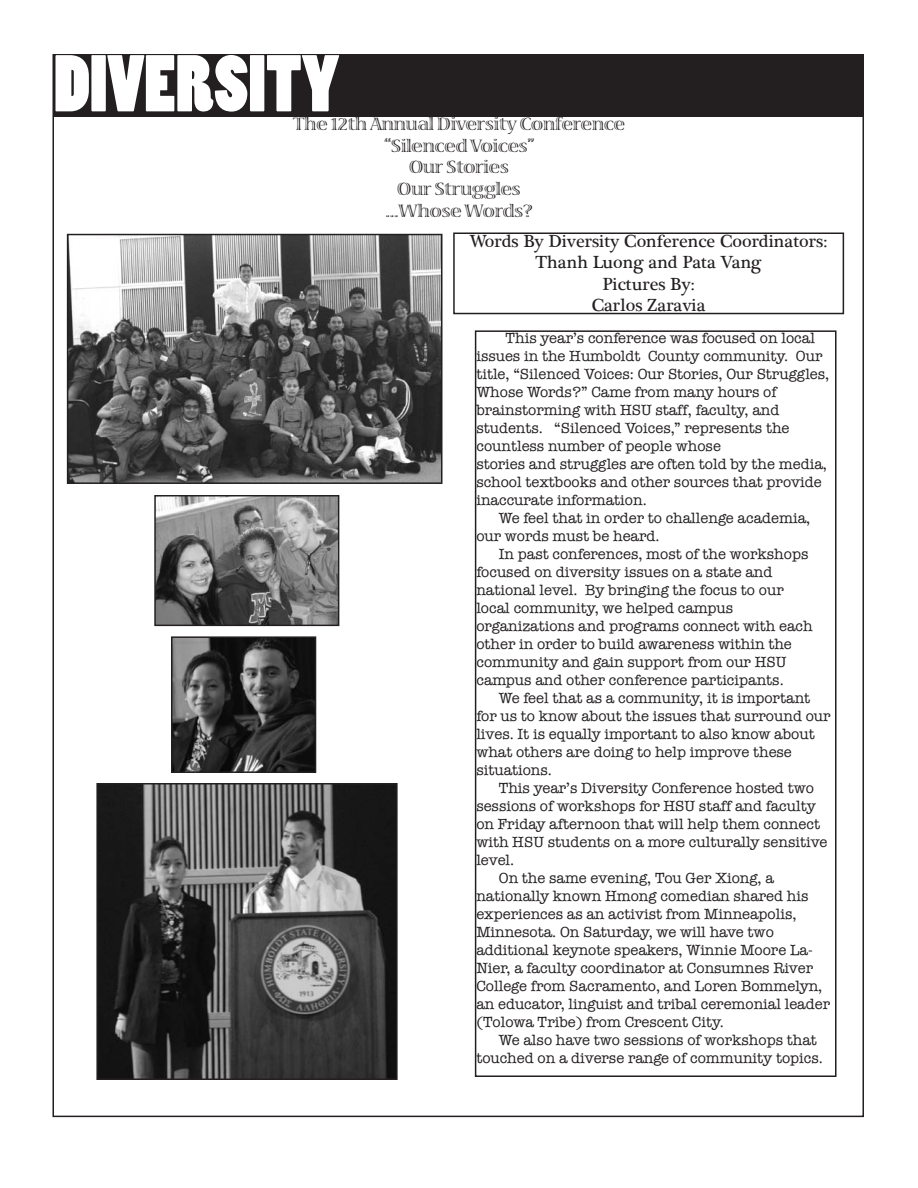
<style>
.page{position:relative;width:918px;height:1188px;background:#fff}
.page>*{position:absolute;margin:0;border:0;box-sizing:border-box;transform-origin:0 0}
.t1{font:75px "Poplar Std";color:#fff}
.t2{font:18px/21.6px "Plantagenet Cherokee";color:#231f20;text-align:center}
.t3{font:18px/21.6px "Viva Std";color:#231f20;text-align:center}
.t4{font:15px/18px "American Typewriter";color:#231f20}
</style>
<div class="page">
<div style="left:54px;top:54px;width:810px;height:63px;background:#231f20"></div>
<img style="left:174px;top:639px;width:139px;height:131px">
<div style="left:171px;top:636px;width:145px;height:137px;border:2px solid #231f20"></div>
<img style="left:99px;top:786px;width:296px;height:291px">
<div style="left:96px;top:783px;width:302px;height:297px;border:2px solid #231f20"></div>
<img style="left:157px;top:498px;width:179px;height:125px">
<div style="left:154px;top:495px;width:185px;height:131px;border:2px solid #231f20"></div>
<img style="left:70px;top:237px;width:369px;height:244px">
<div style="left:67px;top:234px;width:375px;height:250px;border:2px solid #231f20"></div>
<div style="left:453px;top:232px;width:391px;height:82px;border:2px solid #231f20"></div>
<div style="left:475px;top:330px;width:362px;height:747px;border:2px solid #231f20"></div>
<h1 class="t1" style="left:54px;top:43px;width:287px">DIVERSITY</h1>
<p class="t3" style="left:293px;top:114px;width:333px">The 12th Annual Diversity Conference “Silenced Voices”<br>Our Stories<br>Our Struggles<br>...Whose Words?</p>
<p class="t2" style="left:470px;top:230px;width:359px">Words By Diversity Conference Coordinators:<br>Thanh Luong and Pata Vang<br>Pictures By:<br>Carlos Zaravia</p>
<p class="t4" style="left:476px;top:329px;width:355px;text-indent:29px">This year’s conference was focused on local issues in the Humboldt County community. Our title, “Silenced Voices: Our Stories, Our Struggles, Whose Words?” Came from many hours of brainstorming with HSU staff, faculty, and students. “Silenced Voices,” represents the countless number of people whose<br>stories and struggles are often told by the media, school textbooks and other sources that provide inaccurate information.</p>
<p class="t4" style="left:476px;top:509px;width:335px;text-indent:22px">We feel that in order to challenge academia, our words must be heard.</p>
<p class="t4" style="left:476px;top:545px;width:338px;text-indent:23px">In past conferences, most of the workshops focused on diversity issues on a state and national level. By bringing the focus to our local community, we helped campus organizations and programs connect with each other in order to build awareness within the community and gain support from our HSU campus and other conference participants.</p>
<p class="t4" style="left:476px;top:689px;width:356px;text-indent:22px">We feel that as a community, it is important for us to know about the issues that surround our lives. It is equally important to also know about what others are doing to help improve these situations.</p>
<p class="t4" style="left:499px;top:779px;width:317px">This year’s Diversity Conference hosted two</p>
<p class="t4" style="left:476px;top:797px;width:341px">sessions of workshops for HSU staff and faculty</p>
<p class="t4" style="left:476px;top:815px;width:345px">on Friday afternoon that will help them connect</p>
<p class="t4" style="left:476px;top:833px;width:353px">with HSU students on a more culturally sensitive</p>
<p class="t4" style="left:476px;top:851px;width:40px">level.</p>
<p class="t4" style="left:499px;top:869px;width:277px">On the same evening, Tou Ger Xiong, a</p>
<p class="t4" style="left:476px;top:887px;width:334px">nationally known Hmong comedian shared his</p>
<p class="t4" style="left:476px;top:905px;width:322px">experiences as an activist from Minneapolis,</p>
<p class="t4" style="left:476px;top:923px;width:299px">Minnesota. On Saturday, we will have two</p>
<p class="t4" style="left:476px;top:941px;width:338px">additional keynote speakers, Winnie Moore La-</p>
<p class="t4" style="left:476px;top:959px;width:338px">Nier, a faculty coordinator at Consumnes River</p>
<p class="t4" style="left:476px;top:977px;width:347px">College from Sacramento, and Loren Bommelyn,</p>
<p class="t4" style="left:476px;top:995px;width:355px">an educator, linguist and tribal ceremonial leader</p>
<p class="t4" style="left:476px;top:1013px;width:249px">(Tolowa Tribe) from Crescent City.</p>
<p class="t4" style="left:499px;top:1031px;width:320px">We also have two sessions of workshops that</p>
<p class="t4" style="left:476px;top:1049px;width:348px">touched on a diverse range of community topics.</p>
</div>
